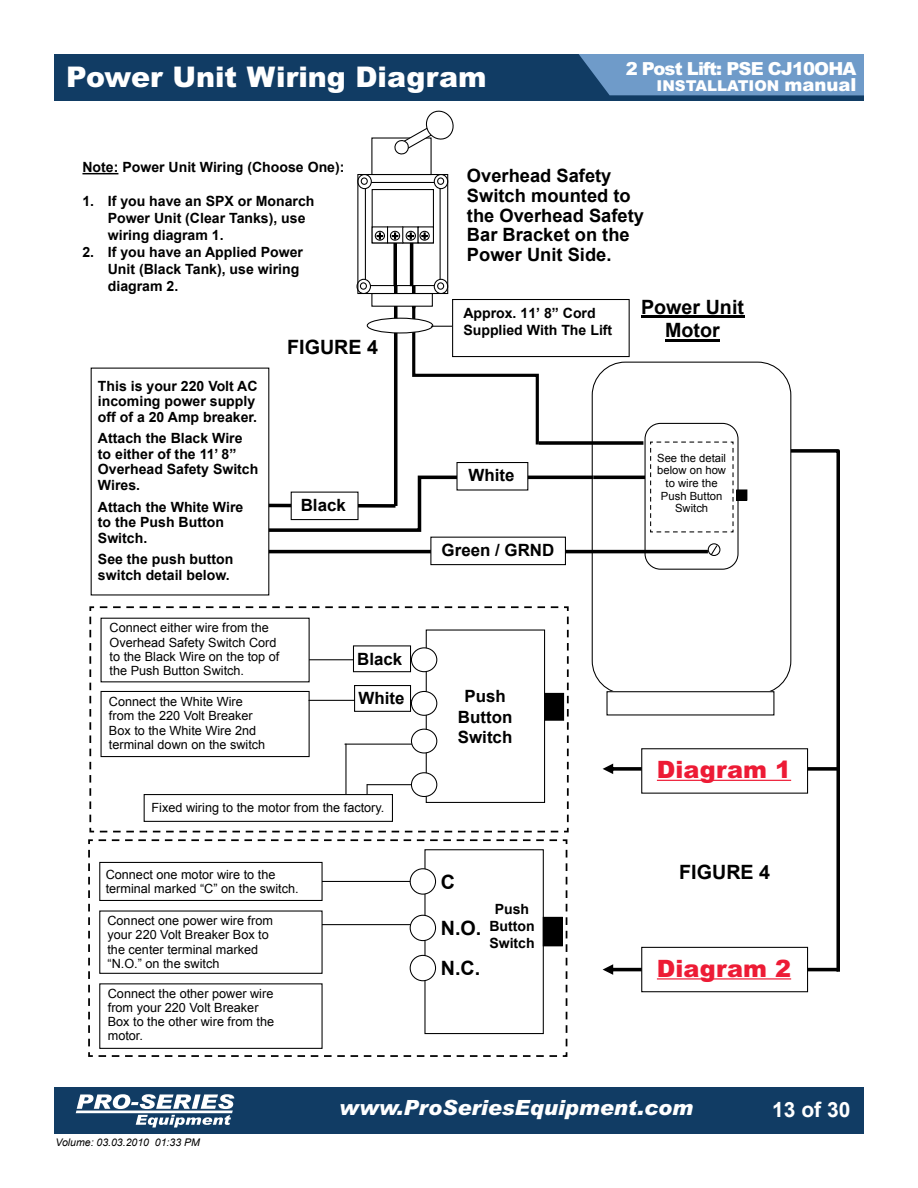
<style>
.page{position:relative;width:918px;height:1188px;background:#fff}
.page>*{position:absolute;margin:0;border:0;box-sizing:border-box;transform-origin:0 0}
.t1{font:900 28.5px "Arial MT Std";color:#fff}
.t2{font:900 24px "Arial MT Std";color:#ed1b35}
.t3{font:italic 900 21px "Arial MT Std";color:#fff}
.t4{font:700 21px "Arial";color:#fff}
.t5{font:700 19.65px/23.1px "Arial";color:#000;text-align:center}
.t6{font:700 18.3px/19.6px "Arial";color:#000}
.t7{font:900 18px "Arial MT Std";letter-spacing:-.05em;color:#fff}
.t8{font:700 16.95px/20.2px "Arial";color:#000;text-align:center}
.t9{font:900 15px "Arial MT Std";color:#fff}
.t10{font:700 14.1px/15.5px "Arial";color:#000}
.t11{font:12.75px/14.1px "Arial";color:#000}
.t12{font:11.25px/12.8px "Arial";color:#000;text-align:center}
.t13{font:italic 10.5px "Arial";color:#000}
.s1{font-size:18px}
</style>
<div class="page">
<div style="left:54px;top:54px;width:810px;height:46px;background:#113c64"></div>
<div style="left:579px;top:54px;width:285px;height:41px;background:#6f9bc9"></div>
<div style="left:54px;top:1088px;width:810px;height:46px;background:#113c64"></div>
<hr style="left:82px;top:173px;width:36px;height:1px;background:#000">
<svg style="left:728px;top:447px;width:112px;height:525px"></svg>
<svg style="left:603px;top:764px;width:235px;height:10px"></svg>
<svg style="left:394px;top:448px;width:4px;height:26px"></svg>
<div style="left:592px;top:362px;width:199px;height:332px;background:#fff;border-radius:33px"></div>
<div style="left:607px;top:692px;width:167px;height:23px;background:#fff"></div>
<div style="left:606px;top:691px;width:168px;height:24px;border:1px solid #000"></div>
<div style="left:645px;top:423px;width:94px;height:147px;border:1px solid #000;border-radius:15px"></div>
<svg style="left:540px;top:441px;width:103px;height:4px"></svg>
<svg style="left:269px;top:474px;width:328px;height:60px"></svg>
<hr style="left:593px;top:476px;width:52px;height:3px;background:#000">
<div style="left:456px;top:462px;width:72px;height:29px;background:#fff;border:1px solid #000"></div>
<div style="left:291px;top:492px;width:68px;height:28px;background:#fff;border:1px solid #000"></div>
<hr style="left:641px;top:316px;width:103px;height:2px;background:#000">
<hr style="left:665px;top:339px;width:55px;height:2px;background:#000">
<div style="left:452px;top:299px;width:178px;height:58px;border:1px solid #000"></div>
<div style="left:737px;top:490px;width:10px;height:10px;background:#000"></div>
<div style="left:736px;top:489px;width:11px;height:12px;border:1px solid #000"></div>
<svg style="left:650px;top:441px;width:84px;height:92px"></svg>
<svg style="left:707px;top:543px;width:14px;height:13px"></svg>
<hr style="left:247px;top:550px;width:461px;height:3px;background:#000">
<div style="left:430px;top:537px;width:136px;height:28px;background:#fff;border:1px solid #000"></div>
<div style="left:91px;top:368px;width:178px;height:227px;background:#fff"></div>
<svg style="left:394px;top:110px;width:60px;height:45px"></svg>
<svg style="left:357px;top:173px;width:183px;height:275px"></svg>
<hr style="left:410px;top:243px;width:3px;height:43px;background:#000">
<svg style="left:89px;top:606px;width:480px;height:227px"></svg>
<div style="left:426px;top:630px;width:119px;height:173px;background:#fff"></div>
<div style="left:426px;top:630px;width:119px;height:173px;border:1px solid #000"></div>
<hr style="left:306px;top:659px;width:120px;height:1px;background:#000">
<hr style="left:309px;top:700px;width:117px;height:1px;background:#000">
<svg style="left:345px;top:647px;width:93px;height:165px"></svg>
<div style="left:355px;top:686px;width:56px;height:25px;background:#fff"></div>
<div style="left:354px;top:685px;width:57px;height:27px;border:1px solid #000"></div>
<div style="left:353px;top:646px;width:58px;height:26px;background:#fff"></div>
<div style="left:353px;top:645px;width:58px;height:27px;border:1px solid #000"></div>
<div style="left:144px;top:795px;width:248px;height:26px;background:#fff"></div>
<div style="left:144px;top:794px;width:249px;height:28px;border:1px solid #000"></div>
<div style="left:101px;top:691px;width:209px;height:66px;border:1px solid #000"></div>
<div style="left:101px;top:618px;width:209px;height:64px;background:#fff"></div>
<div style="left:545px;top:693px;width:19px;height:27px;background:#000"></div>
<div style="left:544px;top:693px;width:20px;height:28px;border:1px solid #000"></div>
<svg style="left:603px;top:964px;width:235px;height:11px"></svg>
<div style="left:641px;top:748px;width:167px;height:46px;background:#fff"></div>
<div style="left:641px;top:947px;width:167px;height:45px;background:#fff;border:1px solid #000"></div>
<svg style="left:88px;top:839px;width:480px;height:218px"></svg>
<div style="left:424px;top:849px;width:120px;height:185px;border:1px solid #000"></div>
<hr style="left:305px;top:881px;width:120px;height:1px;background:#000">
<hr style="left:308px;top:924px;width:117px;height:1px;background:#000">
<div style="left:410px;top:955px;width:26px;height:26px;background:#fff;border-radius:50%"></div>
<div style="left:410px;top:955px;width:26px;height:26px;border:1px solid #000;border-radius:50%"></div>
<div style="left:410px;top:869px;width:26px;height:25px;background:#fff;border-radius:50%"></div>
<div style="left:410px;top:868px;width:26px;height:27px;border:1px solid #000;border-radius:50%"></div>
<div style="left:438px;top:869px;width:35px;height:27px;background:#fff"></div>
<div style="left:100px;top:911px;width:222px;height:62px;background:#fff"></div>
<div style="left:99px;top:910px;width:224px;height:64px;border:1px solid #000"></div>
<div style="left:100px;top:862px;width:222px;height:38px;background:#fff"></div>
<div style="left:99px;top:862px;width:224px;height:39px;border:1px solid #000"></div>
<div style="left:543px;top:917px;width:19px;height:29px;background:#000"></div>
<div style="left:543px;top:917px;width:20px;height:29px;border:1px solid #000"></div>
<div style="left:437px;top:954px;width:54px;height:28px;background:#fff"></div>
<div style="left:410px;top:915px;width:26px;height:26px;background:#fff;border-radius:50%"></div>
<div style="left:410px;top:915px;width:26px;height:26px;border:1px solid #000;border-radius:50%"></div>
<div style="left:100px;top:984px;width:222px;height:64px;background:#fff"></div>
<div style="left:99px;top:983px;width:224px;height:66px;border:1px solid #000"></div>
<hr style="left:657px;top:780px;width:134px;height:1px;background:#ed1b35">
<hr style="left:657px;top:978px;width:134px;height:2px;background:#ed1b35">
<svg style="left:76px;top:1094px;width:158px;height:34px"></svg>
<h1 class="t1" style="left:66px;top:59px;width:422px">Power Unit Wiring Diagram</h1>
<h3 class="t7" style="left:626px;top:57px;width:114px">2 Post Lift: PSE</h3>
<h3 class="t7" style="left:768px;top:57px;width:90px">CJ10OHA</h3>
<p class="t9" style="left:657px;top:76px;width:201px">Installation <span class="s1">manual</span></p>
<p class="t10" style="left:82px;top:160px;width:264px">Note: Power Unit Wiring (Choose One):</p>
<p class="t10" style="left:108px;top:193px;width:208px;line-height:17px;text-indent:-25px">1. If you have an SPX or Monarch<br>Power Unit (Clear Tanks), use wiring diagram 1.</p>
<p class="t10" style="left:108px;top:244px;width:197px;line-height:17px;text-indent:-25px">2. If you have an Applied Power<br>Unit (Black Tank), use wiring diagram 2.</p>
<p class="t10" style="left:98px;top:378px;width:161px">This is your 220 Volt AC incoming power supply off of a 20 Amp breaker.</p>
<p class="t10" style="left:98px;top:431px;width:162px">Attach the Black Wire to either of the 11’ 8”<br>Overhead Safety Switch<br>Wires.</p>
<p class="t10" style="left:98px;top:499px;width:147px">Attach the White Wire to the Push Button<br>Switch.</p>
<p class="t10" style="left:98px;top:552px;width:137px">See the push button switch detail below.</p>
<h3 class="t5" style="left:287px;top:337px;width:92px">FIGURE 4</h3>
<h3 class="t8" style="left:301px;top:495px;width:47px">Black</h3>
<h3 class="t6" style="left:467px;top:167px;width:179px">Overhead Safety<br>Switch mounted to the Overhead Safety<br>Bar Bracket on the<br>Power Unit Side.</h3>
<p class="t10" style="left:463px;top:306px;width:150px;line-height:16.5px">Approx. 11’ 8” Cord<br>Supplied With The Lift</p>
<h3 class="t5" style="left:641px;top:296px;width:104px">Power Unit<br>Motor</h3>
<h3 class="t8" style="left:468px;top:466px;width:48px">White</h3>
<h3 class="t8" style="left:442px;top:541px;width:114px">Green / GRND</h3>
<p class="t12" style="left:657px;top:452px;width:70px">See the detail below on how to wire the<br>Push Button<br>Switch</p>
<p class="t11" style="left:110px;top:621px;width:171px">Connect either wire from the<br>Overhead Safety Switch Cord to the Black Wire on the top of the Push Button Switch.</p>
<p class="t11" style="left:109px;top:695px;width:158px">Connect the White Wire from the 220 Volt Breaker<br>Box to the White Wire 2nd terminal down on the switch</p>
<h3 class="t8" style="left:357px;top:649px;width:47px">Black</h3>
<h3 class="t8" style="left:359px;top:688px;width:48px">White</h3>
<h3 class="t8" style="left:458px;top:687px;width:56px">Push<br>Button<br>Switch</h3>
<p class="t11" style="left:151px;top:800px;width:234px">Fixed wiring to the motor from the factory.</p>
<p class="t11" style="left:106px;top:867px;width:195px">Connect one motor wire to the terminal marked “C” on the switch.</p>
<p class="t11" style="left:107px;top:914px;width:167px">Connect one power wire from your 220 Volt Breaker Box to the center terminal marked “N.O.” on the switch</p>
<p class="t11" style="left:108px;top:987px;width:168px">Connect the other power wire from your 220 Volt Breaker<br>Box to the other wire from the motor.</p>
<h3 class="t5" style="left:441px;top:871px;width:16px">C</h3>
<h3 class="t5" style="left:441px;top:909px;width:42px;line-height:39.5px;text-align:left">N.O.<br>N.C.</h3>
<p class="t10" style="left:489px;top:901px;width:47px;line-height:17px;text-align:center">Push<br>Button<br>Switch</p>
<h2 class="t2" style="left:657px;top:754px;width:136px">Diagram 1</h2>
<h3 class="t5" style="left:679px;top:861px;width:92px">FIGURE 4</h3>
<h2 class="t2" style="left:657px;top:953px;width:136px">Diagram 2</h2>
<p class="t13" style="left:56px;top:1136px;width:146px">Volume: 03.03.2010 01:33 PM</p>
<h3 class="t3" style="left:339px;top:1095px;width:355px">www.ProSeriesEquipment.com</h3>
<h3 class="t4" style="left:772px;top:1096px;width:80px">13 of 30</h3>
</div>
